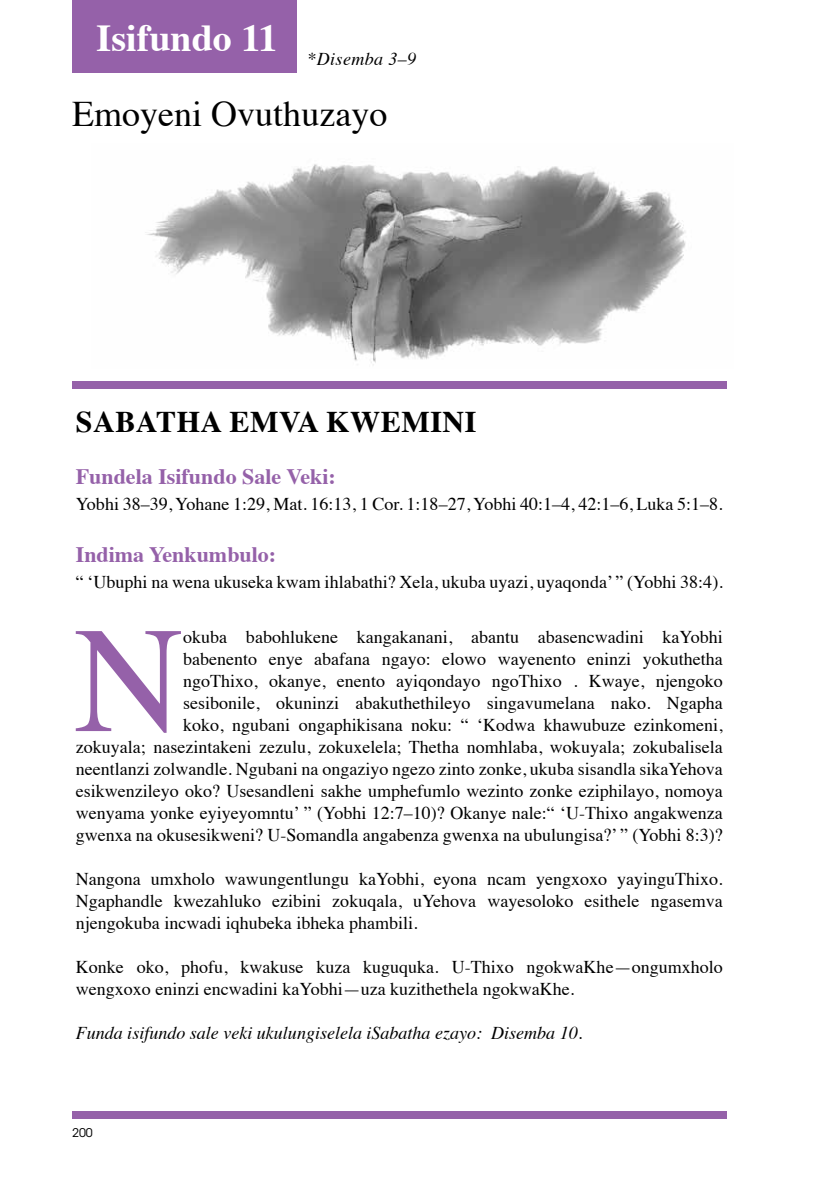
<style>
.page{position:relative;width:840px;height:1191px;background:#fff}
.page>*{position:absolute;margin:0;border:0;box-sizing:border-box;transform-origin:0 0}
.t1{font:151px "Times";color:#9561a9}
.t2{font:700 38px "Times";color:#fff}
.t3{font:36px "Times";color:#000}
.t4{font:700 30px "Times";letter-spacing:.02em;color:#000}
.t5{font:700 22px "Times";color:#9561a9}
.t6{font:18px/22px "Times";color:#000;text-align:right}
.t7{font:italic 18px "Times";color:#000}
.t8{font:italic 18px "Times";letter-spacing:.02em;color:#000}
.t9{font:12px "ITC Avant Garde Std";color:#000}
</style>
<div class="page">
<div style="left:72px;top:1111px;width:654px;height:8px;background:#9561a9"></div>
<div style="left:72px;top:0;width:225px;height:72px;background:#9561a9"></div>
<div style="left:72px;top:382px;width:654px;height:7px;background:#9561a9"></div>
<img style="left:145px;top:164px;width:541px;height:201px">
<h2 class="t2" style="left:97px;top:2px;width:182px">Isifundo 11</h2>
<p class="t8" style="left:307px;top:43px;width:110px">*Disemba 3–9</p>
<h3 class="t3" style="left:72px;top:80px;width:316px">Emoyeni Ovuthuzayo</h3>
<h3 class="t4" style="left:76px;top:393px;width:402px">SABATHA EMVA KWEMINI</h3>
<p class="t5" style="left:76px;top:455px;width:261px">Fundela Isifundo Sale Veki:</p>
<p class="t6" style="left:76px;top:491px;width:648px">Yobhi 38–39, Yohane 1:29, Mat. 16:13, 1 Cor. 1:18–27, Yobhi 40:1–4, 42:1–6, Luka 5:1–8.</p>
<p class="t5" style="left:76px;top:533px;width:202px">Indima Yenkumbulo:</p>
<p class="t6" style="left:76px;top:569px;width:648px">“ ‘Ubuphi na wena ukuseka kwam ihlabathi? Xela, ukuba uyazi, uyaqonda’ ” (Yobhi 38:4).</p>
<p class="t6" style="left:76px;top:624px;width:648px">okuba babohlukene kangakanani, abantu abasencwadini kaYobhi<br>babenento enye abafana ngayo: elowo wayenento eninzi yokuthetha<br>ngoThixo, okanye, enento ayiqondayo ngoThixo . Kwaye, njengoko<br>sesibonile, okuninzi abakuthethileyo singavumelana nako. Ngapha<br>koko, ngubani ongaphikisana noku: “ ‘Kodwa khawubuze ezinkomeni,<br>zokuyala; nasezintakeni zezulu, zokuxelela; Thetha nomhlaba, wokuyala; zokubalisela neentlanzi zolwandle. Ngubani na ongaziyo ngezo zinto zonke, ukuba sisandla sikaYehova esikwenzileyo oko? Usesandleni sakhe umphefumlo wezinto zonke eziphilayo, nomoya wenyama yonke eyiyeyomntu’ ” (Yobhi 12:7–10)? Okanye nale:“ ‘U-Thixo angakwenza gwenxa na okusesikweni? U-Somandla angabenza gwenxa na ubulungisa?’ ” (Yobhi 8:3)?</p>
<p class="t6" style="left:76px;top:866px;width:648px;text-align:justify">Nangona umxholo wawungentlungu kaYobhi, eyona ncam yengxoxo yayinguThixo.<br>Ngaphandle kwezahluko ezibini zokuqala, uYehova wayesoloko esithele ngasemva njengokuba incwadi iqhubeka ibheka phambili.</p>
<p class="t6" style="left:76px;top:954px;width:648px;text-align:left">Konke oko, phofu, kwakuse kuza kuguquka. U-Thixo ngokwaKhe—ongumxholo wengxoxo eninzi encwadini kaYobhi—uza kuzithethela ngokwaKhe.</p>
<p class="t7" style="left:76px;top:1017px;width:507px">Funda isifundo sale veki ukulungiselela iSabatha ezayo: Disemba 10.</p>
<h1 class="t1" style="left:74px;top:539px;width:111px">N</h1>
<p class="t9" style="left:72px;top:1125px;width:22px">200</p>
</div>
